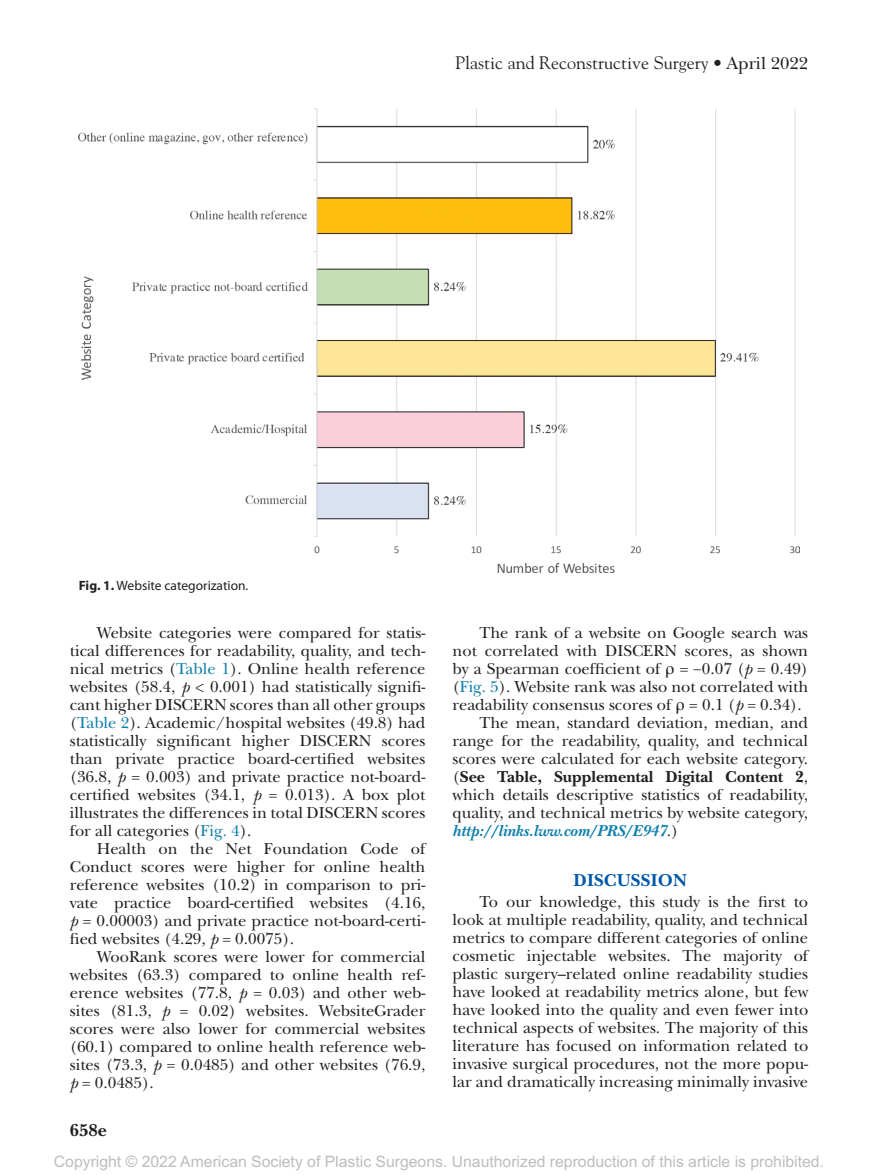
<style>
.page{position:relative;width:878px;height:1175px;background:#fff}
.page>*{position:absolute;margin:0;border:0;box-sizing:border-box;transform-origin:0 0}
.t1{font:18px "Goudy";color:#231f20}
.t2{font:700 18px "New Baskerville Std";letter-spacing:.01em;color:#0157a8}
.t3{font:700 18px "New Baskerville Std";color:#231f20}
.t4{font:16.5px/18px "New Baskerville Std";color:#231f20;text-align:justify}
.t5{font:700 16.5px "New Baskerville Std";color:#231f20}
.t6{font:italic 700 16.5px "New Baskerville Std";color:#0f7eac}
.t7{font:15.75px "Arial MT Std";color:#bcbdc0}
.t8{font:13.5px "Myriad Pro";color:#231f20}
.s1{font-family:"New Baskerville Std"}
.s2{font-weight:700}
.s3{color:#0f7eac}
.s4{font-style:italic}
.s5{font-family:"Gandhari Unicode"}
.s6{font-weight:400}
.s7{font-weight:400;font-style:normal;color:#231f20}
</style>
<div class="page">
<img style="left:79px;top:108px;width:720px;height:464px">
<p class="t1" style="left:455px;top:52px;width:354px">Plastic and Reconstructive Surgery <span class="s1">• April 2022</span></p>
<p class="t8" style="left:79px;top:577px;width:171px"><span class="s2">Fig. 1.</span> Website categorization.</p>
<p class="t4" style="left:70px;top:624px;width:357px;text-indent:27px">Website categories were compared for statis&shy;tical differences for readability, quality, and tech&shy;nical metrics (<span class="s3">Table 1</span>). Online health reference websites (58.4, <span class="s4">p</span> &lt; 0.001) had statistically signifi&shy;cant higher DISCERN scores than all other groups (<span class="s3">Table 2</span>). Academic/hospital websites (49.8) had statistically significant higher DISCERN scores than private practice board-certified websites (36.8, <span class="s4">p</span> = 0.003) and private practice not-board&shy;certified websites (34.1, <span class="s4">p</span> = 0.013). A box plot illustrates the differences in total DISCERN scores for all categories (<span class="s3">Fig. 4</span>).</p>
<p class="t4" style="left:70px;top:840px;width:357px;text-indent:27px">Health on the Net Foundation Code of Conduct scores were higher for online health reference websites (10.2) in comparison to pri&shy;vate practice board-certified websites (4.16, <span class="s4">p</span> = 0.00003) and private practice not-board-certi&shy;fied websites (4.29, <span class="s4">p</span> = 0.0075).</p>
<p class="t4" style="left:70px;top:948px;width:357px;text-indent:27px">WooRank scores were lower for commercial websites (63.3) compared to online health ref&shy;erence websites (77.8, <span class="s4">p</span> = 0.03) and other web&shy;sites (81.3, <span class="s4">p</span> = 0.02) websites. WebsiteGrader scores were also lower for commercial websites (60.1) compared to online health reference web&shy;sites (73.3, <span class="s4">p</span> = 0.0485) and other websites (76.9, <span class="s4">p</span> = 0.0485).</p>
<p class="t3" style="left:70px;top:1119px;width:39px">658e</p>
<p class="t4" style="left:479px;top:624px;width:330px">The rank of a website on Google search was</p>
<p class="t4" style="left:452px;top:642px;width:357px">not correlated with DISCERN scores, as shown</p>
<p class="t4" style="left:452px;top:660px;width:357px">by a Spearman coefficient of <span class="s5">ρ</span> = −0.07 (<span class="s4">p</span> = 0.49)</p>
<p class="t4" style="left:452px;top:678px;width:357px">(<span class="s3">Fig. 5</span>). Website rank was also not correlated with</p>
<p class="t4" style="left:452px;top:696px;width:351px">readability consensus scores of <span class="s5">ρ</span> = 0.1 (<span class="s4">p</span> = 0.34).</p>
<p class="t4" style="left:479px;top:714px;width:330px">The mean, standard deviation, median, and</p>
<p class="t4" style="left:452px;top:732px;width:357px">range for the readability, quality, and technical</p>
<p class="t4" style="left:452px;top:750px;width:357px">scores were calculated for each website category.</p>
<p class="t5" style="left:452px;top:767px;width:357px"><span class="s6">(</span>See Table, Supplemental Digital Content 2<span class="s6">,</span></p>
<p class="t4" style="left:452px;top:786px;width:357px">which details descriptive statistics of readability,</p>
<p class="t4" style="left:452px;top:804px;width:357px">quality, and technical metrics by website category,</p>
<p class="t6" style="left:452px;top:821px;width:227px">http://links.lww.com/PRS/E947<span class="s7">.)</span></p>
<p class="t2" style="left:573px;top:869px;width:115px">DISCUSSION</p>
<p class="t4" style="left:452px;top:892px;width:357px;text-indent:27px">To our knowledge, this study is the first to look at multiple readability, quality, and technical metrics to compare different categories of online cosmetic injectable websites. The majority of plastic surgery–related online readability studies have looked at readability metrics alone, but few have looked into the quality and even fewer into technical aspects of websites. The majority of this literature has focused on information related to invasive surgical procedures, not the more popu&shy;lar and dramatically increasing minimally invasive</p>
<p class="t7" style="left:54px;top:1152px;width:771px">Copyright © 2022 American Society of Plastic Surgeons. Unauthorized reproduction of this article is prohibited.</p>
</div>
